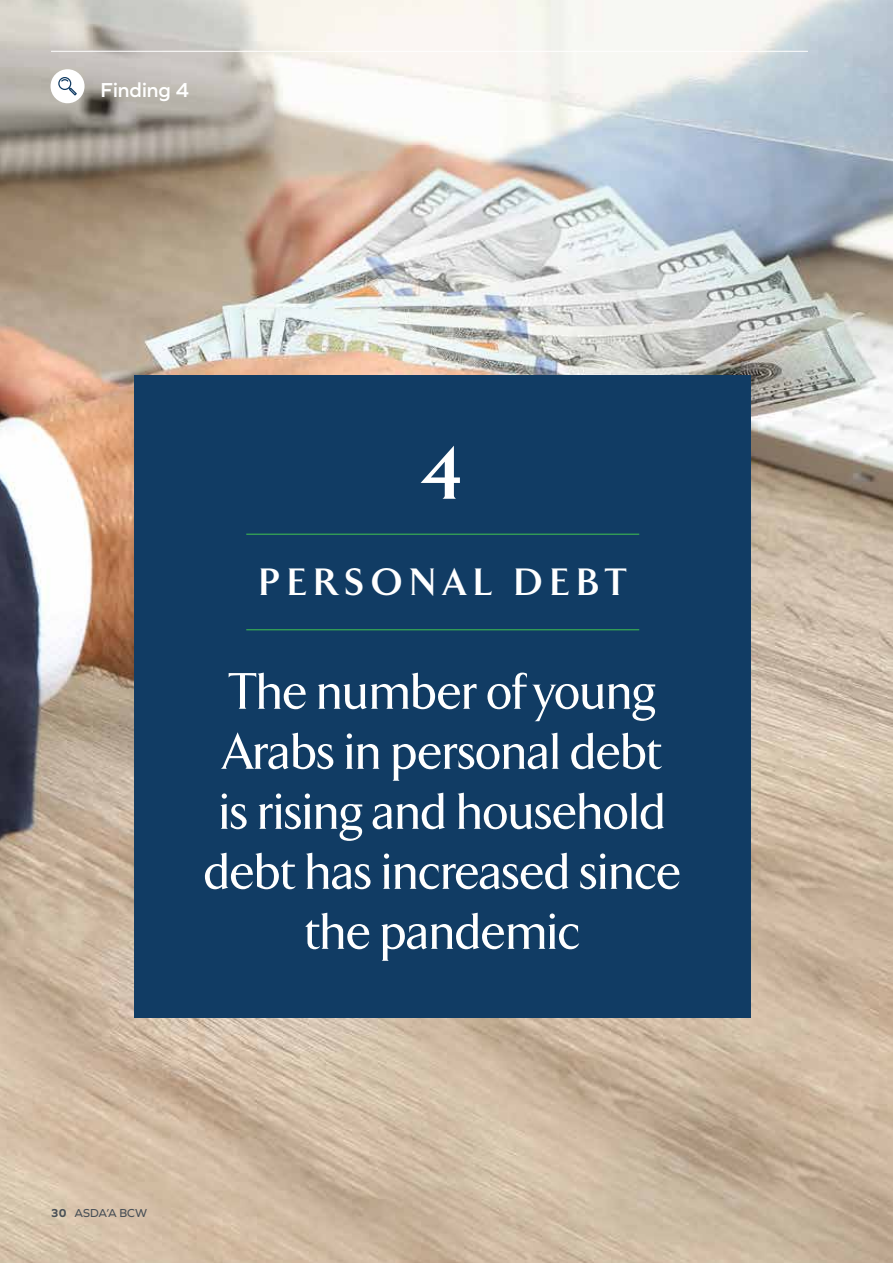
<style>
.page{position:relative;width:893px;height:1263px;background:#fff}
.page>*{position:absolute;margin:0;border:0;box-sizing:border-box;transform-origin:0 0}
.t1{font:700 75px "TF Arrow";color:#fff}
.t2{font:500 52.5px/60px "TF Arrow";color:#fff;text-align:center}
.t3{font:700 39px "TF Arrow";letter-spacing:.2em;color:#fff}
.t4{font:600 21px "Graphie";color:#fff}
.t5{font:12px "Graphie";color:#495057}
.s1{font-weight:700}
</style>
<div class="page">
<img style="left:0;top:0;width:893px;height:1263px">
<hr style="left:51px;top:51px;width:757px;height:1px;background:#fff">
<div style="left:134px;top:375px;width:617px;height:642px;background:#113c64"></div>
<hr style="left:246px;top:534px;width:393px;height:1px;background:#3cb551">
<hr style="left:246px;top:629px;width:393px;height:1px;background:#3cb551">
<div style="left:51px;top:69px;width:34px;height:34px;background:#fff;border-radius:50%"></div>
<svg style="left:58px;top:77px;width:19px;height:19px"></svg>
<p class="t4" style="left:101px;top:77px;width:90px">Finding 4</p>
<h1 class="t1" style="left:424px;top:433px;width:39px">4</h1>
<p class="t3" style="left:259px;top:561px;width:369px">PERSONAL DEBT</p>
<p class="t2" style="left:204px;top:663px;width:478px">The number of young<br>Arabs in personal debt is rising and household debt has increased since the pandemic</p>
<p class="t5" style="left:51px;top:1206px;width:98px"><span class="s1">30</span> ASDA’A BCW</p>
</div>
